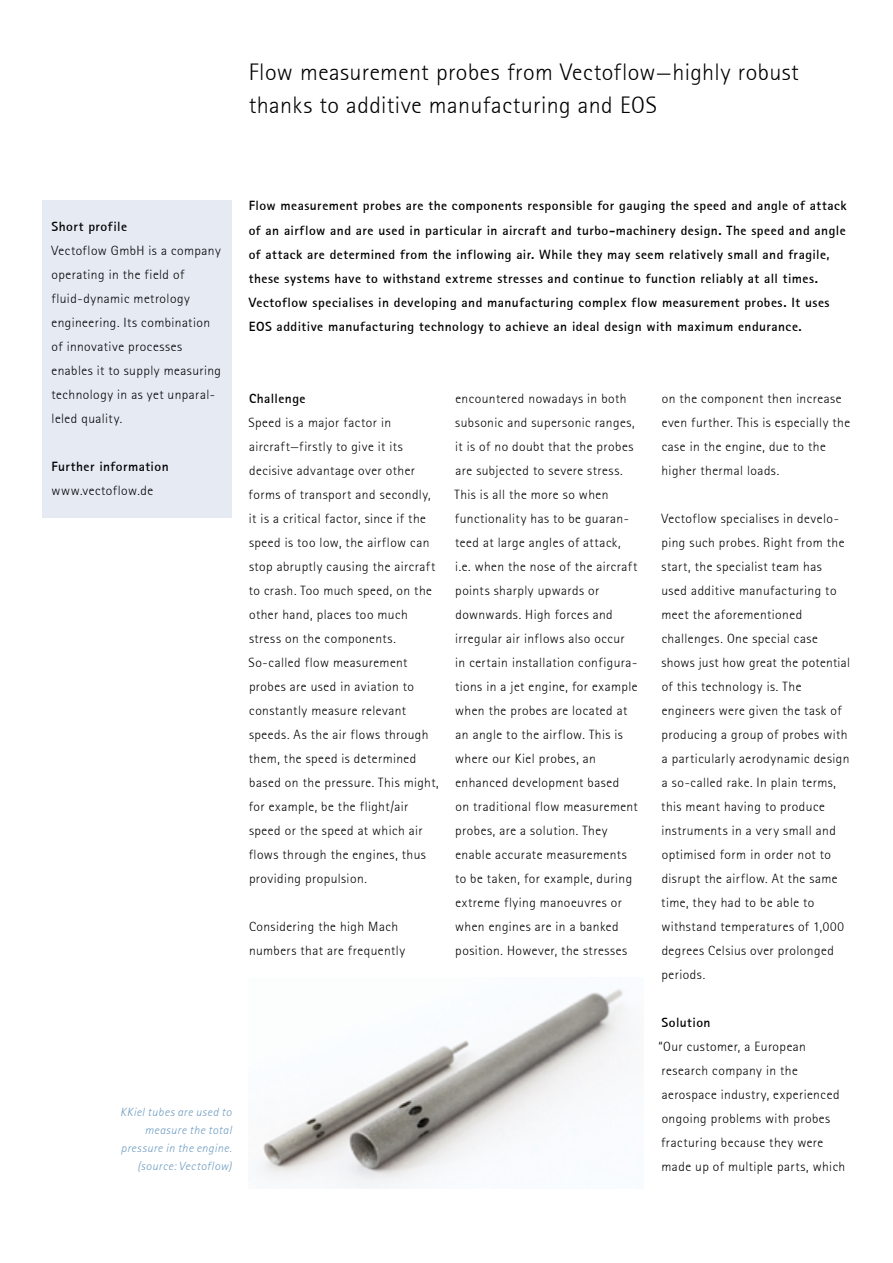
<style>
.page{position:relative;width:893px;height:1263px;background:#fff}
.page>*{position:absolute;margin:0;border:0;box-sizing:border-box;transform-origin:0 0}
.t1{font:24px/33px "Rotis San Ser T Ligh";letter-spacing:.02em;color:#000}
.t2{font:13.5px/24px "Rotis San Ser T Ligh";letter-spacing:.035em;color:#000}
.t3{font:700 13.5px/24px "Rotis San Ser T";letter-spacing:.035em;color:#000}
.t4{font:12px/18px "Rotis San Ser T Ligh Ital";letter-spacing:.035em;color:#6e9cc1;text-align:right}
</style>
<div class="page">
<div style="left:43px;top:201px;width:189px;height:317px;background:#e5eaf3"></div>
<img style="left:259px;top:989px;width:371px;height:199px">
<h1 class="t1" style="left:249px;top:56px;width:552px">Flow measurement probes from Vectoflow—highly robust thanks to additive manufacturing and EOS</h1>
<p class="t3" style="left:52px;top:215px;width:77px">Short profile</p>
<p class="t2" style="left:52px;top:239px;width:171px">Vectoflow GmbH is a company operating in the field of fluid-dynamic metrology engineering. Its combination of innovative processes enables it to supply measuring technology in as yet unparal&shy;leled quality.</p>
<p class="t3" style="left:52px;top:455px;width:119px">Further information</p>
<p class="t2" style="left:52px;top:479px;width:103px">www.vectoflow.de</p>
<p class="t4" style="left:120px;top:1103px;width:113px">KKiel tubes are used to measure the total pressure in the engine. (source: Vectoflow)</p>
<p class="t3" style="left:249px;top:194px;width:599px">Flow measurement probes are the components responsible for gauging the speed and angle of attack of an airflow and are used in particular in aircraft and turbo-machinery design. The speed and angle of attack are determined from the inflowing air. While they may seem relatively small and fragile, these systems have to withstand extreme stresses and continue to function reliably at all times.<br>Vectoflow specialises in developing and manufacturing complex flow measurement probes. It uses EOS additive manufacturing technology to achieve an ideal design with maximum endurance.</p>
<p class="t3" style="left:249px;top:386px;width:58px">Challenge</p>
<p class="t2" style="left:248px;top:410px;width:192px">Speed is a major factor in aircraft—firstly to give it its decisive advantage over other forms of transport and secondly, it is a critical factor, since if the speed is too low, the airflow can stop abruptly causing the aircraft to crash. Too much speed, on the other hand, places too much stress on the components.<br>So-called flow measurement probes are used in aviation to constantly measure relevant speeds. As the air flows through them, the speed is determined based on the pressure. This might, for example, be the flight/air speed or the speed at which air flows through the engines, thus providing propulsion.</p>
<p class="t2" style="left:249px;top:914px;width:158px">Considering the high Mach numbers that are frequently</p>
<p class="t2" style="left:455px;top:386px;width:185px">encountered nowadays in both subsonic and supersonic ranges, it is of no doubt that the probes are subjected to severe stress.<br>This is all the more so when functionality has to be guaran&shy;teed at large angles of attack, i.e. when the nose of the aircraft points sharply upwards or downwards. High forces and irregular air inflows also occur<br>in certain installation configura&shy;tions in a jet engine, for example when the probes are located at an angle to the airflow. This is where our Kiel probes, an enhanced development based<br>on traditional flow measurement probes, are a solution. They enable accurate measurements to be taken, for example, during extreme flying manoeuvres or when engines are in a banked position. However, the stresses</p>
<p class="t2" style="left:661px;top:386px;width:190px">on the component then increase even further. This is especially the case in the engine, due to the higher thermal loads.</p>
<p class="t2" style="left:661px;top:506px;width:190px">Vectoflow specialises in develo&shy;ping such probes. Right from the start, the specialist team has used additive manufacturing to meet the aforementioned challenges. One special case shows just how great the potential of this technology is. The engineers were given the task of producing a group of probes with a particularly aerodynamic design a so-called rake. In plain terms, this meant having to produce instruments in a very small and optimised form in order not to disrupt the airflow. At the same time, they had to be able to withstand temperatures of 1,000 degrees Celsius over prolonged periods.</p>
<p class="t3" style="left:661px;top:1010px;width:51px">Solution</p>
<p class="t2" style="left:658px;top:1034px;width:188px">“Our customer, a European research company in the aerospace industry, experienced ongoing problems with probes fracturing because they were made up of multiple parts, which</p>
</div>
